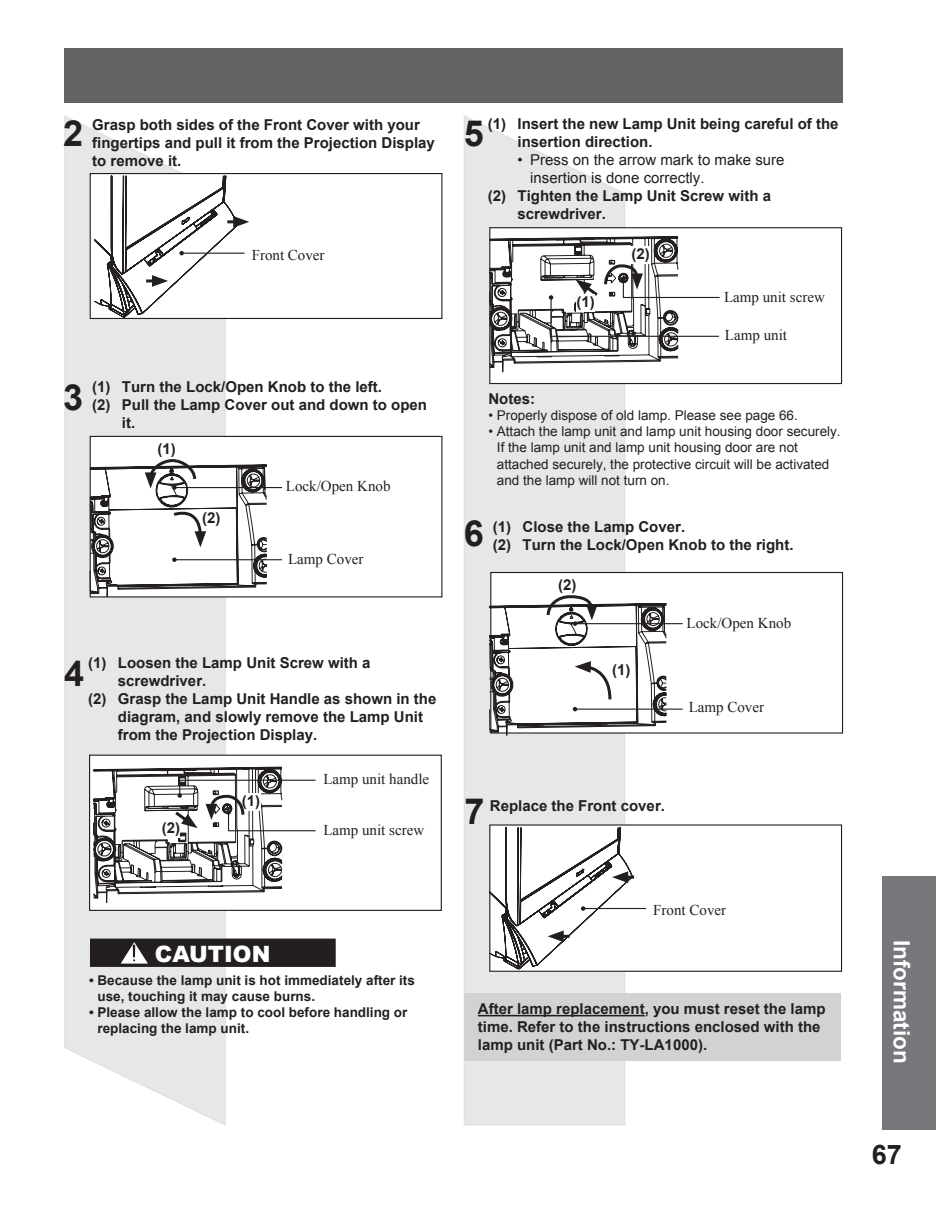
<style>
.page{position:relative;width:936px;height:1206px;background:#fff}
.page>*{position:absolute;margin:0;border:0;box-sizing:border-box;transform-origin:0 0}
.t1{font:700 36px "Arial";color:#231f20}
.t2{font:700 27px "Arial";color:#231f20}
.t3{font:700 22.5px "Arial";color:#fff}
.t4{font:900 22.5px "Arial";color:#fff}
.t5{font:700 15px/18px "Arial";color:#231f20}
.t6{font:15px "Times New Roman";color:#231f20}
.t7{font:15px/18px "Arial";color:#231f20}
.t8{font:13.5px/16.2px "Arial";color:#231f20}
.t9{font:700 13.5px/16.2px "Arial";color:#231f20}
</style>
<div class="page">
<div style="left:882px;top:875px;width:54px;height:254px;background:#76787b"></div>
<svg style="left:464px;top:115px;width:162px;height:1011px"></svg>
<div style="left:490px;top:228px;width:351px;height:155px;background:#fff"></div>
<div style="left:489px;top:227px;width:353px;height:157px;border:1px solid #231f20"></div>
<div style="left:491px;top:572px;width:351px;height:161px;background:#fff"></div>
<div style="left:490px;top:572px;width:353px;height:161px;border:1px solid #231f20"></div>
<svg style="left:64px;top:115px;width:162px;height:1011px"></svg>
<div style="left:90px;top:755px;width:351px;height:155px;background:#fff"></div>
<div style="left:89px;top:754px;width:353px;height:157px;border:1px solid #231f20"></div>
<div style="left:490px;top:825px;width:351px;height:146px;background:#fff"></div>
<div style="left:489px;top:824px;width:353px;height:148px;border:1px solid #231f20"></div>
<div style="left:90px;top:174px;width:352px;height:144px;background:#fff"></div>
<div style="left:90px;top:173px;width:352px;height:146px;border:1px solid #231f20"></div>
<div style="left:90px;top:436px;width:352px;height:161px;background:#fff"></div>
<div style="left:90px;top:436px;width:352px;height:161px;border:1px solid #231f20"></div>
<div style="left:464px;top:993px;width:376px;height:68px;background:#d1d2d4"></div>
<div style="left:91px;top:939px;width:244px;height:27px;background:#231f20"></div>
<div style="left:90px;top:938px;width:246px;height:29px;border:2px solid #231f20"></div>
<svg style="left:121px;top:942px;width:27px;height:21px"></svg>
<hr style="left:174px;top:487px;width:108px;height:1px;background:#231f20">
<hr style="left:478px;top:1015px;width:166px;height:1px;background:#231f20">
<div style="left:64px;top:48px;width:777px;height:54px;background:#636366"></div>
<svg style="left:95px;top:176px;width:154px;height:141px"></svg>
<hr style="left:174px;top:559px;width:108px;height:1px;background:#231f20">
<svg style="left:90px;top:457px;width:177px;height:140px"></svg>
<hr style="left:583px;top:908px;width:63px;height:1px;background:#231f20">
<div style="left:202px;top:510px;width:18px;height:17px;background:#fff"></div>
<svg style="left:93px;top:767px;width:223px;height:135px"></svg>
<svg style="left:489px;top:236px;width:231px;height:136px"></svg>
<hr style="left:575px;top:623px;width:107px;height:1px;background:#231f20">
<hr style="left:575px;top:708px;width:107px;height:2px;background:#231f20">
<svg style="left:489px;top:594px;width:177px;height:141px"></svg>
<div style="left:612px;top:662px;width:18px;height:17px;background:#fff"></div>
<svg style="left:489px;top:827px;width:145px;height:142px"></svg>
<h1 class="t1" style="left:63px;top:113px;width:22px">2</h1>
<p class="t5" style="left:92px;top:116px;width:344px">Grasp both sides of the Front Cover with your fingertips and pull it from the Projection Display to remove it.</p>
<p class="t6" style="left:252px;top:246px;width:74px">Front Cover</p>
<h1 class="t1" style="left:63px;top:377px;width:22px">3</h1>
<p class="t5" style="left:92px;top:378px;width:291px">(1) Turn the Lock/Open Knob to the left.</p>
<p class="t5" style="left:92px;top:396px;width:336px">(2) Pull the Lamp Cover out and down to open</p>
<p class="t5" style="left:122px;top:414px;width:15px">it.</p>
<p class="t5" style="left:158px;top:440px;width:20px">(1)</p>
<p class="t5" style="left:202px;top:508px;width:20px">(2)</p>
<p class="t6" style="left:286px;top:478px;width:106px">Lock/Open Knob</p>
<p class="t6" style="left:288px;top:550px;width:77px">Lamp Cover</p>
<p class="t5" style="left:88px;top:654px;width:284px">(1) Loosen the Lamp Unit Screw with a</p>
<p class="t5" style="left:118px;top:672px;width:90px">screwdriver.</p>
<p class="t5" style="left:88px;top:690px;width:350px">(2) Grasp the Lamp Unit Handle as shown in the</p>
<p class="t5" style="left:118px;top:708px;width:307px">diagram, and slowly remove the Lamp Unit</p>
<p class="t5" style="left:118px;top:726px;width:201px">from the Projection Display.</p>
<h1 class="t1" style="left:64px;top:653px;width:22px">4</h1>
<p class="t5" style="left:162px;top:819px;width:20px">(2)</p>
<p class="t5" style="left:242px;top:791px;width:20px">(1)</p>
<h3 class="t4" style="left:155px;top:937px;width:117px">CAUTION</h3>
<p class="t6" style="left:323px;top:771px;width:107px">Lamp unit handle</p>
<p class="t6" style="left:323px;top:822px;width:102px">Lamp unit screw</p>
<p class="t9" style="left:97px;top:972px;width:319px;text-indent:-9px">• Because the lamp unit is hot immediately after its use, touching it may cause burns.</p>
<p class="t9" style="left:97px;top:1004px;width:311px;text-indent:-9px">• Please allow the lamp to cool before handling or replacing the lamp unit.</p>
<p class="t5" style="left:517px;top:115px;width:322px;text-indent:-30px">(1) Insert the new Lamp Unit being careful of the insertion direction.</p>
<p class="t7" style="left:530px;top:151px;width:256px;text-indent:-13px">• Press on the arrow mark to make sure insertion is done correctly.</p>
<p class="t5" style="left:517px;top:187px;width:255px;text-indent:-30px">(2) Tighten the Lamp Unit Screw with a screwdriver.</p>
<h1 class="t1" style="left:464px;top:113px;width:22px">5</h1>
<p class="t5" style="left:576px;top:292px;width:20px">(1)</p>
<p class="t5" style="left:631px;top:245px;width:20px">(2)</p>
<p class="t6" style="left:724px;top:288px;width:102px">Lamp unit screw</p>
<p class="t6" style="left:725px;top:327px;width:64px">Lamp unit</p>
<p class="t5" style="left:488px;top:389px;width:48px">Notes:</p>
<p class="t8" style="left:488px;top:407px;width:311px">• Properly dispose of old lamp. Please see page 66.</p>
<p class="t8" style="left:497px;top:423px;width:345px;text-indent:-9px">• Attach the lamp unit and lamp unit housing door securely.<br>If the lamp unit and lamp unit housing door are not attached securely, the protective circuit will be activated and the lamp will not turn on.</p>
<h1 class="t1" style="left:464px;top:513px;width:22px">6</h1>
<p class="t5" style="left:493px;top:518px;width:302px">(1) Close the Lamp Cover.<br>(2) Turn the Lock/Open Knob to the right.</p>
<p class="t5" style="left:558px;top:576px;width:20px">(2)</p>
<p class="t6" style="left:686px;top:614px;width:106px">Lock/Open Knob</p>
<p class="t5" style="left:612px;top:660px;width:20px">(1)</p>
<p class="t6" style="left:688px;top:699px;width:77px">Lamp Cover</p>
<h1 class="t1" style="left:464px;top:792px;width:22px">7</h1>
<p class="t5" style="left:490px;top:796px;width:177px">Replace the Front cover.</p>
<p class="t6" style="left:653px;top:902px;width:74px">Front Cover</p>
<p class="t5" style="left:478px;top:1000px;width:349px">After lamp replacement, you must reset the lamp time. Refer to the instructions enclosed with the lamp unit (Part No.: TY-LA1000).</p>
<h3 class="t3" style="left:914px;top:940px;width:125px;rotate:90deg">Information</h3>
<h2 class="t2" style="left:871px;top:1139px;width:32px">67</h2>
</div>
